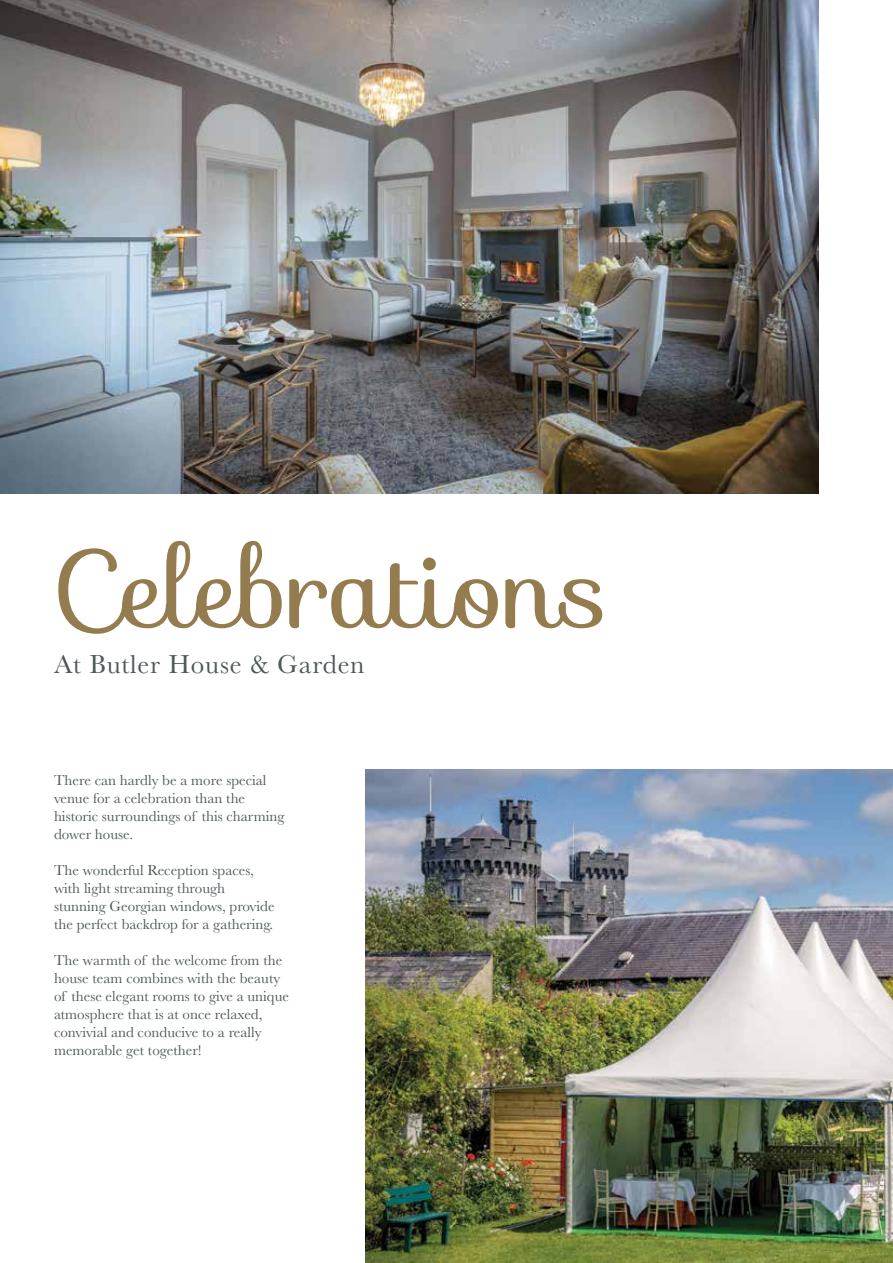
<style>
.page{position:relative;width:893px;height:1263px;background:#fff}
.page>*{position:absolute;margin:0;border:0;box-sizing:border-box;transform-origin:0 0}
.t1{font:108px "Sofia";color:#947c4e}
.t2{font:27px "Baskerville";letter-spacing:.03em;color:#4e5859}
.t3{font:15px/18px "Baskerville";color:#4e5859}
</style>
<div class="page">
<img style="left:0;top:0;width:819px;height:493px">
<img style="left:366px;top:770px;width:527px;height:493px">
<h1 class="t1" style="left:51px;top:505px;width:559px">Celebrations</h1>
<h2 class="t2" style="left:54px;top:647px;width:312px">At Butler House &amp; Garden</h2>
<p class="t3" style="left:54px;top:771px;width:232px">There can hardly be a more special venue for a celebration than the historic surroundings of this charming dower house.</p>
<p class="t3" style="left:54px;top:861px;width:222px">The wonderful Reception spaces, with light streaming through stunning Georgian windows, provide the perfect backdrop for a gathering.</p>
<p class="t3" style="left:54px;top:951px;width:237px">The warmth of the welcome from the house team combines with the beauty of these elegant rooms to give a unique atmosphere that is at once relaxed, convivial and conducive to a really memorable get together!</p>
</div>
